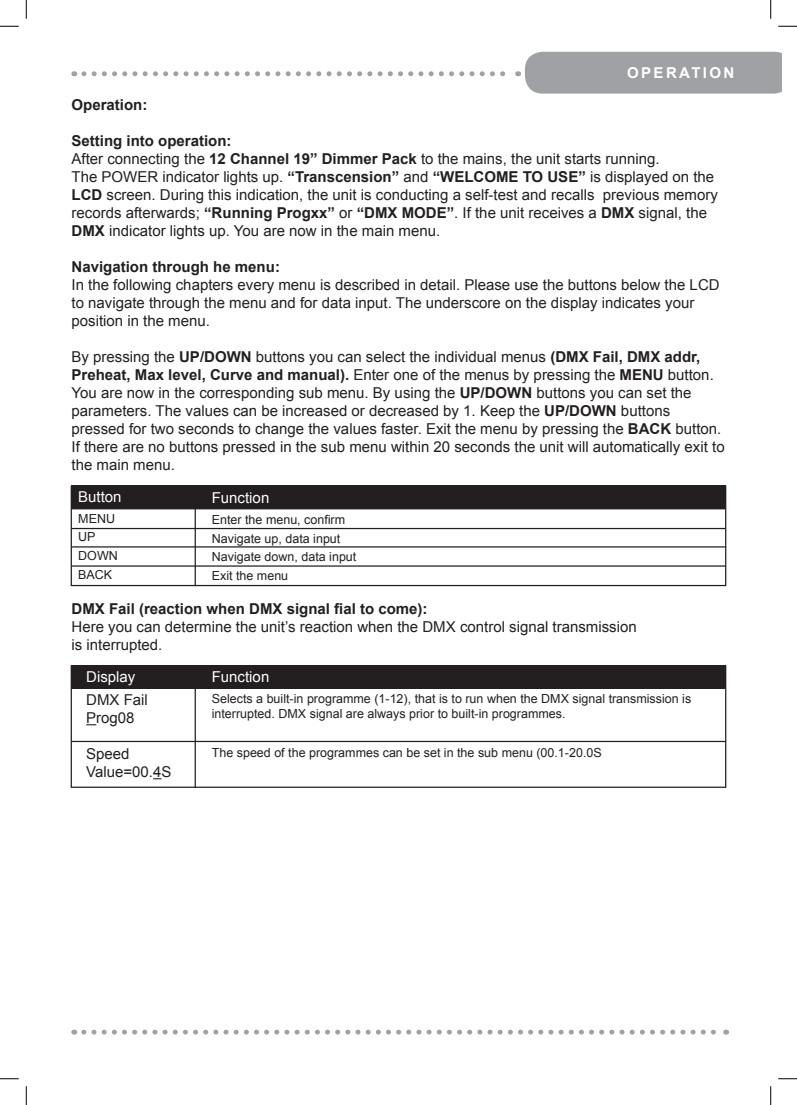
<style>
.page{position:relative;width:797px;height:1105px;background:#fff}
.page>*{position:absolute;margin:0;border:0;box-sizing:border-box;transform-origin:0 0}
.t1{font:15px/18px "Arial";color:#231f20}
.t2{font:700 15px "Arial";color:#231f20}
.t3{font:15px "Arial";color:#fff}
.t4{font:700 15px "Arial";letter-spacing:.16em;color:#fff}
.t5{font:12.5px/18.8px "Arial";color:#231f20}
.s1{font-weight:700}
</style>
<div class="page">
<div style="left:525px;top:52px;width:256px;height:42px;background:#a0a1a5"></div>
<svg style="left:84px;top:71px;width:434px;height:5px"></svg>
<svg style="left:84px;top:1029px;width:642px;height:5px"></svg>
<div style="left:71px;top:486px;width:655px;height:100px;border:1px solid #231f20"></div>
<div style="left:71px;top:485px;width:654px;height:24px;background:#231f20"></div>
<hr style="left:195px;top:492px;width:1px;height:94px;background:#231f20">
<hr style="left:71px;top:528px;width:654px;height:1px;background:#231f20">
<hr style="left:71px;top:546px;width:654px;height:1px;background:#231f20">
<hr style="left:71px;top:565px;width:654px;height:2px;background:#231f20">
<div style="left:71px;top:665px;width:655px;height:123px;border:1px solid #231f20"></div>
<div style="left:71px;top:665px;width:654px;height:24px;background:#231f20"></div>
<hr style="left:195px;top:672px;width:1px;height:116px;background:#231f20">
<hr style="left:71px;top:741px;width:654px;height:1px;background:#231f20">
<svg style="left:0;top:25px;width:19px;height:2px"></svg>
<svg style="left:778px;top:25px;width:19px;height:2px"></svg>
<svg style="left:0;top:1078px;width:19px;height:1px"></svg>
<svg style="left:778px;top:1078px;width:19px;height:1px"></svg>
<svg style="left:25px;top:0;width:2px;height:19px"></svg>
<svg style="left:25px;top:1086px;width:2px;height:19px"></svg>
<svg style="left:770px;top:0;width:1px;height:19px"></svg>
<svg style="left:770px;top:1086px;width:1px;height:19px"></svg>
<p class="t4" style="left:627px;top:63px;width:109px">OPERATION</p>
<p class="t2" style="left:72px;top:94px;width:77px">Operation:</p>
<p class="t1" style="left:72px;top:132px;width:648px"><span class="s1">Setting into operation:<br></span>After connecting the <span class="s1">12 Channel 19” Dimmer Pack</span> to the mains, the unit starts running.<br>The POWER indicator lights up. <span class="s1">“Transcension”</span> and <span class="s1">“WELCOME TO USE”</span> is displayed on the <span class="s1">LCD</span> screen. During this indication, the unit is conducting a self-test and recalls previous memory records afterwards; <span class="s1">“Running Progxx”</span> or <span class="s1">“DMX MODE”</span>. If the unit receives a <span class="s1">DMX</span> signal, the <span class="s1">DMX</span> indicator lights up. You are now in the main menu.</p>
<p class="t2" style="left:72px;top:256px;width:210px">Navigation through he menu:</p>
<p class="t1" style="left:72px;top:276px;width:649px">In the following chapters every menu is described in detail. Please use the buttons below the LCD to navigate through the menu and for data input. The underscore on the display indicates your position in the menu.</p>
<p class="t1" style="left:72px;top:348px;width:654px">By pressing the <span class="s1">UP/DOWN</span> buttons you can select the individual menus <span class="s1">(DMX Fail, DMX addr, Preheat, Max level, Curve and manual).</span> Enter one of the menus by pressing the <span class="s1">MENU</span> button.<br>You are now in the corresponding sub menu. By using the <span class="s1">UP/DOWN</span> buttons you can set the parameters. The values can be increased or decreased by 1. Keep the <span class="s1">UP/DOWN</span> buttons pressed for two seconds to change the values faster. Exit the menu by pressing the <span class="s1">BACK</span> button.<br>If there are no buttons pressed in the sub menu within 20 seconds the unit will automatically exit to the main menu.</p>
<p class="t3" style="left:78px;top:487px;width:45px">Button</p>
<p class="t5" style="left:78px;top:509px;width:41px">MENU<br>UP<br>DOWN<br>BACK</p>
<p class="t3" style="left:212px;top:488px;width:59px">Function</p>
<p class="t5" style="left:212px;top:510px;width:146px">Enter the menu, confirm<br>Navigate up, data input<br>Navigate down, data input<br>Exit the menu</p>
<p class="t2" style="left:72px;top:598px;width:357px">DMX Fail (reaction when DMX signal fial to come):</p>
<p class="t1" style="left:72px;top:618px;width:566px">Here you can determine the unit’s reaction when the DMX control signal transmission is interrupted.</p>
<p class="t3" style="left:86px;top:667px;width:51px">Display</p>
<p class="t3" style="left:212px;top:667px;width:59px">Function</p>
<p class="t1" style="left:86px;top:691px;width:63px">DMX Fail<br>Prog08</p>
<p class="t1" style="left:86px;top:745px;width:87px">Speed<br>Value=00.4S</p>
<p class="t5" style="left:212px;top:692px;width:481px;line-height:15px">Selects a built-in programme (1-12), that is to run when the DMX signal transmission is interrupted. DMX signal are always prior to built-in programmes.</p>
<p class="t5" style="left:212px;top:743px;width:391px">The speed of the programmes can be set in the sub menu (00.1-20.0S</p>
</div>
